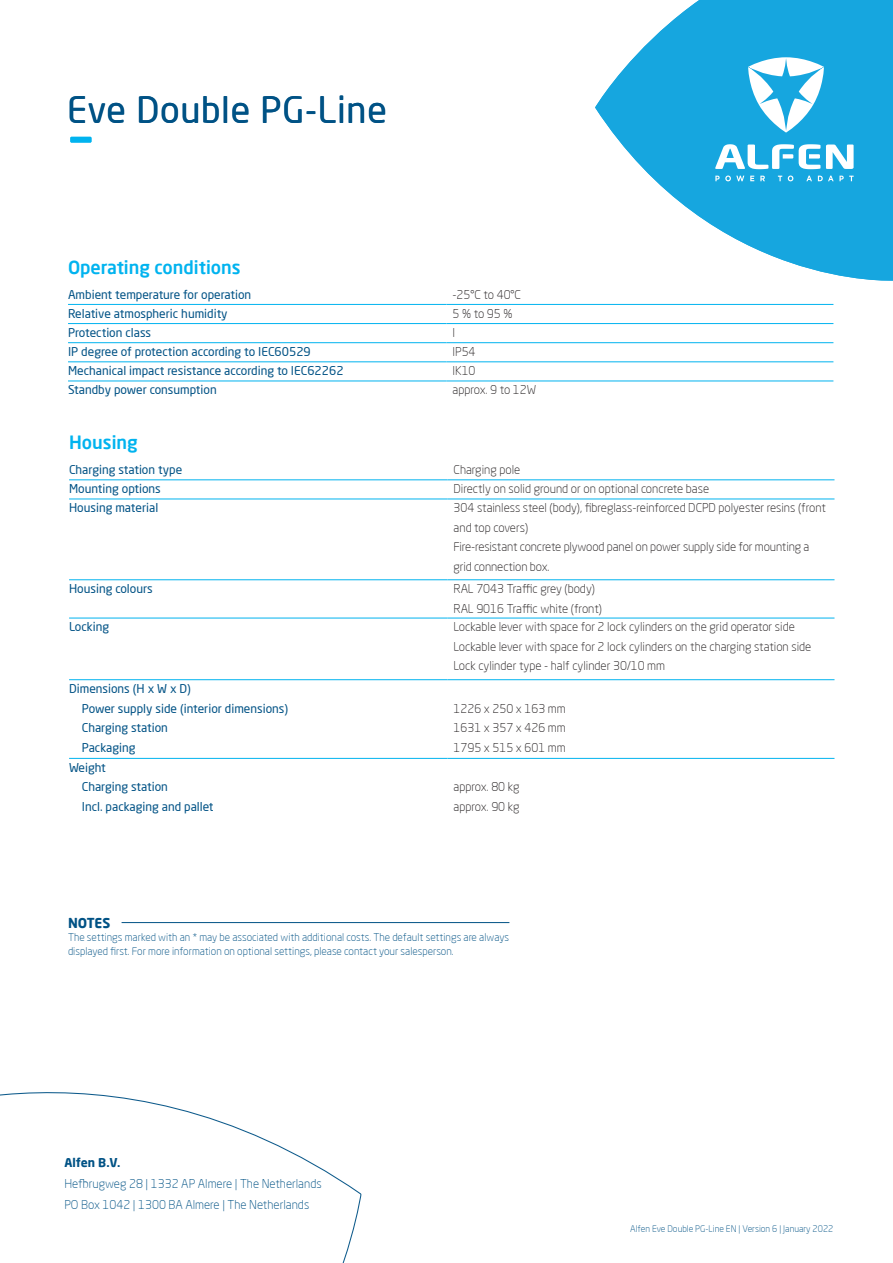
<style>
.page{position:relative;width:893px;height:1263px;background:#fff}
.page>*{position:absolute;margin:0;border:0;box-sizing:border-box;transform-origin:0 0}
.t1{font:77.55px "Neo Sans Pro";color:#00b3ef;scale:.8 1}
.t2{font:35.85px "Neo Sans Pro";letter-spacing:.02em;color:#005285}
.t3{font:500 18px "Neo Sans Pro";color:#00b3ef}
.Alineastijl_1{font:700 13.5px "Neo Sans Pro";letter-spacing:-.01em;color:#005285}
.t4{font:300 12px/19.5px "Neo Sans Pro";color:#231f20}
.t5{font:12px "Neo Sans Pro";color:#005285}
.t6{font:300 12px "Neo Sans Pro";color:#005285}
.t7{font:700 12px "Neo Sans Pro";color:#005285}
.t8{font:300 10.5px/13.5px "Neo Sans Pro";color:#005285}
.t9{font:300 9px "Neo Sans Pro";color:#005285}
</style>
<div class="page">
<hr style="left:69px;top:479px;width:379px;height:1px;background:#00b3ef">
<hr style="left:448px;top:479px;width:386px;height:1px;background:#00b3ef">
<hr style="left:69px;top:618px;width:379px;height:1px;background:#00b3ef">
<hr style="left:448px;top:618px;width:386px;height:1px;background:#00b3ef">
<hr style="left:69px;top:679px;width:379px;height:1px;background:#00b3ef">
<hr style="left:448px;top:679px;width:386px;height:1px;background:#00b3ef">
<hr style="left:69px;top:758px;width:379px;height:1px;background:#00b3ef">
<hr style="left:448px;top:758px;width:386px;height:1px;background:#00b3ef">
<hr style="left:69px;top:499px;width:379px;height:1px;background:#00b3ef">
<hr style="left:448px;top:499px;width:386px;height:1px;background:#00b3ef">
<hr style="left:69px;top:579px;width:379px;height:1px;background:#00b3ef">
<hr style="left:448px;top:579px;width:386px;height:1px;background:#00b3ef">
<svg style="left:595px;top:0;width:298px;height:281px;fill:#16a6df"></svg>
<svg style="left:826px;top:145px;width:28px;height:24px"></svg>
<svg style="left:715px;top:144px;width:105px;height:25px"></svg>
<svg style="left:715px;top:176px;width:29px;height:5px"></svg>
<svg style="left:750px;top:176px;width:4px;height:5px"></svg>
<svg style="left:760px;top:176px;width:5px;height:5px"></svg>
<svg style="left:778px;top:176px;width:4px;height:5px"></svg>
<svg style="left:788px;top:176px;width:5px;height:5px"></svg>
<svg style="left:806px;top:176px;width:6px;height:5px"></svg>
<svg style="left:818px;top:176px;width:36px;height:5px"></svg>
<svg style="left:748px;top:57px;width:76px;height:76px"></svg>
<hr style="left:122px;top:922px;width:387px;height:1px;background:#005285">
<hr style="left:68px;top:304px;width:378px;height:1px;background:#00b3ef">
<hr style="left:446px;top:304px;width:387px;height:1px;background:#00b3ef">
<hr style="left:68px;top:361px;width:378px;height:1px;background:#00b3ef">
<hr style="left:446px;top:361px;width:387px;height:1px;background:#00b3ef">
<hr style="left:68px;top:381px;width:378px;height:1px;background:#00b3ef">
<hr style="left:446px;top:381px;width:387px;height:1px;background:#00b3ef">
<hr style="left:68px;top:323px;width:378px;height:1px;background:#00b3ef">
<hr style="left:446px;top:323px;width:387px;height:1px;background:#00b3ef">
<hr style="left:68px;top:342px;width:378px;height:1px;background:#00b3ef">
<hr style="left:446px;top:342px;width:387px;height:1px;background:#00b3ef">
<svg style="left:0;top:1092px;width:362px;height:171px"></svg>
<p class="t2" style="left:67px;top:88px;width:321px">Eve Double PG-Line</p>
<p class="t1" style="left:71px;top:86px;width:26px">–</p>
<p class="t3" style="left:68px;top:256px;width:174px">Operating conditions</p>
<p class="t5" style="left:68px;top:287px;width:185px">Ambient temperature for operation</p>
<p class="t4" style="left:452px;top:284px;width:70px">-25°C to 40°C</p>
<p class="t5" style="left:68px;top:306px;width:161px">Relative atmospheric humidity</p>
<p class="t4" style="left:452px;top:303px;width:61px">5 % to 95 %</p>
<p class="t5" style="left:68px;top:325px;width:85px">Protection class</p>
<p class="t4" style="left:452px;top:323px;width:4px">I</p>
<p class="t5" style="left:68px;top:344px;width:244px">IP degree of protection according to IEC60529</p>
<p class="t4" style="left:452px;top:342px;width:25px">IP54</p>
<p class="t5" style="left:68px;top:363px;width:277px">Mechanical impact resistance according to IEC62262</p>
<p class="t4" style="left:452px;top:361px;width:25px">IK10</p>
<p class="t5" style="left:68px;top:383px;width:150px">Standby power consumption</p>
<p class="t4" style="left:452px;top:380px;width:85px">approx. 9 to 12W</p>
<p class="t3" style="left:69px;top:431px;width:70px">Housing</p>
<p class="t5" style="left:69px;top:462px;width:115px">Charging station type</p>
<p class="t4" style="left:454px;top:460px;width:68px">Charging pole</p>
<p class="t5" style="left:69px;top:481px;width:93px">Mounting options</p>
<p class="t4" style="left:454px;top:479px;width:257px">Directly on solid ground or on optional concrete base</p>
<p class="t5" style="left:69px;top:501px;width:91px">Housing material</p>
<p class="t4" style="left:454px;top:498px;width:374px">304 stainless steel (body), fibreglass-reinforced DCPD polyester resins (front and top covers)<br>Fire-resistant concrete plywood panel on power supply side for mounting a grid connection box.</p>
<p class="t5" style="left:69px;top:581px;width:85px">Housing colours</p>
<p class="t4" style="left:454px;top:579px;width:143px">RAL 7043 Traffic grey (body)</p>
<p class="t4" style="left:454px;top:598px;width:150px">RAL 9016 Traffic white (front)</p>
<p class="t5" style="left:69px;top:620px;width:42px">Locking</p>
<p class="t4" style="left:454px;top:617px;width:343px">Lockable lever with space for 2 lock cylinders on the grid operator side</p>
<p class="t4" style="left:454px;top:637px;width:359px">Lockable lever with space for 2 lock cylinders on the charging station side</p>
<p class="t4" style="left:454px;top:656px;width:213px">Lock cylinder type - half cylinder 30/10 mm</p>
<p class="t5" style="left:69px;top:681px;width:123px">Dimensions (H x W x D)</p>
<p class="t5" style="left:82px;top:701px;width:208px">Power supply side (interior dimensions)</p>
<p class="t5" style="left:82px;top:720px;width:88px">Charging station</p>
<p class="t5" style="left:82px;top:740px;width:55px">Packaging</p>
<p class="t4" style="left:454px;top:698px;width:114px">1226 x 250 x 163 mm</p>
<p class="t4" style="left:454px;top:718px;width:114px">1631 x 357 x 426 mm</p>
<p class="t4" style="left:454px;top:737px;width:114px">1795 x 515 x 601 mm</p>
<p class="t5" style="left:69px;top:760px;width:38px">Weight</p>
<p class="t5" style="left:82px;top:779px;width:88px">Charging station</p>
<p class="t5" style="left:82px;top:799px;width:133px">Incl. packaging and pallet</p>
<p class="t4" style="left:454px;top:777px;width:68px">approx. 80 kg</p>
<p class="t4" style="left:454px;top:796px;width:68px">approx. 90 kg</p>
<p class="Alineastijl_1" style="left:68px;top:914px;width:44px">NOTES</p>
<p class="t8" style="left:68px;top:930px;width:442px">The settings marked with an * may be associated with additional costs. The default settings are always displayed first. For more information on optional settings, please contact your salesperson.</p>
<p class="t7" style="left:64px;top:1155px;width:58px">Alfen B.V.</p>
<p class="t6" style="left:64px;top:1176px;width:259px">Hefbrugweg 28 | 1332 AP Almere | The Netherlands</p>
<p class="t6" style="left:64px;top:1197px;width:246px">PO Box 1042 | 1300 BA Almere | The Netherlands</p>
<p class="t9" style="left:630px;top:1223px;width:205px">Alfen Eve Double PG-Line EN | Version 6 | January 2022</p>
</div>
